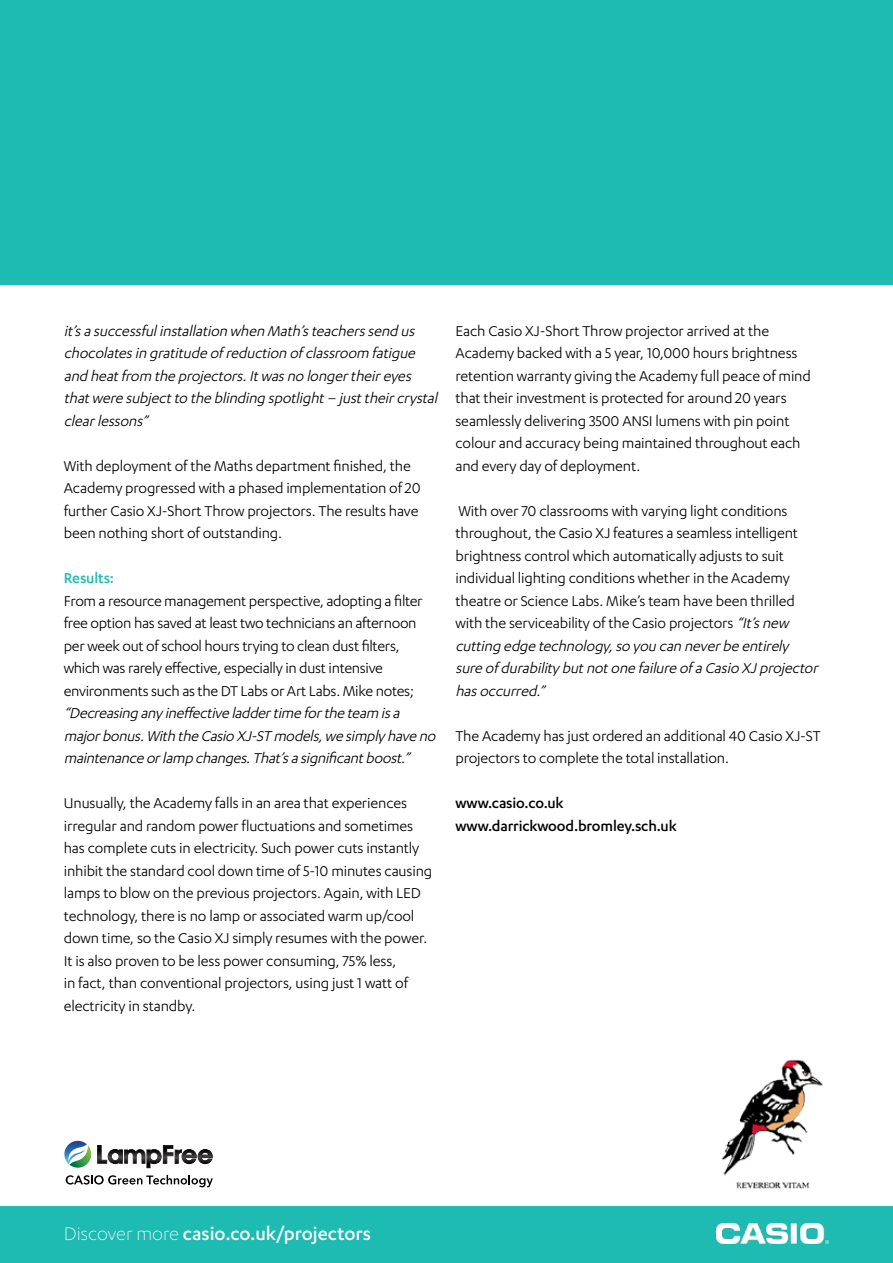
<style>
.page{position:relative;width:893px;height:1263px;background:#fff}
.page>*{position:absolute;margin:0;border:0;box-sizing:border-box;transform-origin:0 0}
.t1{font:500 21px "Karbon";color:#fff}
.t2{font:16.5px/22.5px "Karbon";letter-spacing:-.01em;color:#000}
.t3{font:italic 16.5px/22.5px "Karbon";letter-spacing:-.01em;color:#000}
.t4{font:500 16.5px/22.5px "Karbon";letter-spacing:-.01em;color:#000}
.t5{font:500 16.5px "Karbon";letter-spacing:-.01em;color:#1dbbb2}
.s1{font-style:italic}
.s2{font-weight:300}
</style>
<div class="page">
<div style="left:0;top:0;width:893px;height:285px;background:#1dbbb2"></div>
<div style="left:0;top:1207px;width:893px;height:56px;background:#1dbbb2"></div>
<svg style="left:66px;top:1175px;width:147px;height:12px"></svg>
<svg style="left:97px;top:1145px;width:116px;height:23px"></svg>
<svg style="left:64px;top:1141px;width:27px;height:27px"></svg>
<img style="left:716px;top:1224px;width:113px;height:20px">
<img style="left:721px;top:1059px;width:102px;height:130px">
<p class="t3" style="left:64px;top:319px;width:379px">it’sasuccessfulinstallation when Math’steacherssend us chocolatesin gratitude of reduction of classroom fatigue and heatfrom the projectors.Itwasno longertheireyes thatwere subjectto the blinding spotlight– justtheircrystal clearlessons”</p>
<p class="t2" style="left:64px;top:454px;width:358px">With deployment of the Maths department finished, the Academy progressed with a phased implementation of 20 further Casio XJ-Short Throw projectors. The results have been nothing short of outstanding.</p>
<p class="t5" style="left:64px;top:569px;width:52px">Results:</p>
<p class="t2" style="left:64px;top:589px;width:360px">From a resource management perspective, adopting a filter free option has saved at least two technicians an afternoon per week out of school hours trying to clean dust filters, which was rarely effective, especially in dust intensive environments such as the DT Labs or Art Labs. Mike notes;</p>
<p class="t3" style="left:64px;top:702px;width:377px">“Decreasing any ineffective laddertime forthe team isa majorbonus.With the Casio XJ-ST models,we simply have no maintenance orlamp changes.That’sasignificantboost.”</p>
<p class="t2" style="left:64px;top:792px;width:370px">Unusually, the Academy falls in an area that experiences irregular and random power fluctuations and sometimes has complete cuts in electricity. Such power cuts instantly inhibit the standard cool down time of 5-10 minutes causing lamps to blow on the previous projectors. Again, with LED technology, there is no lamp or associated warm up/cool down time, so the Casio XJ simply resumes with the power.<br>It is also proven to be less power consuming, 75% less,<br>in fact, than conventional projectors, using just 1 watt of electricity in standby.</p>
<p class="t2" style="left:455px;top:319px;width:357px">Each Casio XJ-Short Throw projector arrived at the Academy backed with a 5 year, 10,000 hours brightness retention warranty giving the Academy full peace of mind that their investment is protected for around 20 years seamlessly delivering 3500 ANSI lumens with pin point colour and accuracy being maintained throughout each and every day of deployment.</p>
<p class="t2" style="left:455px;top:499px;width:367px">With over 70 classrooms with varying light conditions throughout, the Casio XJ features a seamless intelligent brightness control which automatically adjusts to suit individual lighting conditions whether in the Academy theatre or Science Labs. Mike’s team have been thrilled with the serviceability of the Casio projectors <span class="s1">“It’snew cutting edge technology,so you can neverbe entirely sure of durability butnotone failure of aCasio XJprojector hasoccurred.”</span></p>
<p class="t2" style="left:455px;top:724px;width:367px">The Academy has just ordered an additional 40 Casio XJ-ST projectors to complete the total installation.</p>
<p class="t4" style="left:455px;top:791px;width:223px">www.casio.co.uk www.darrickwood.bromley.sch.uk</p>
<p class="t1" style="left:64px;top:1222px;width:309px"><span class="s2">Discover more</span> casio.co.uk/projectors</p>
</div>
